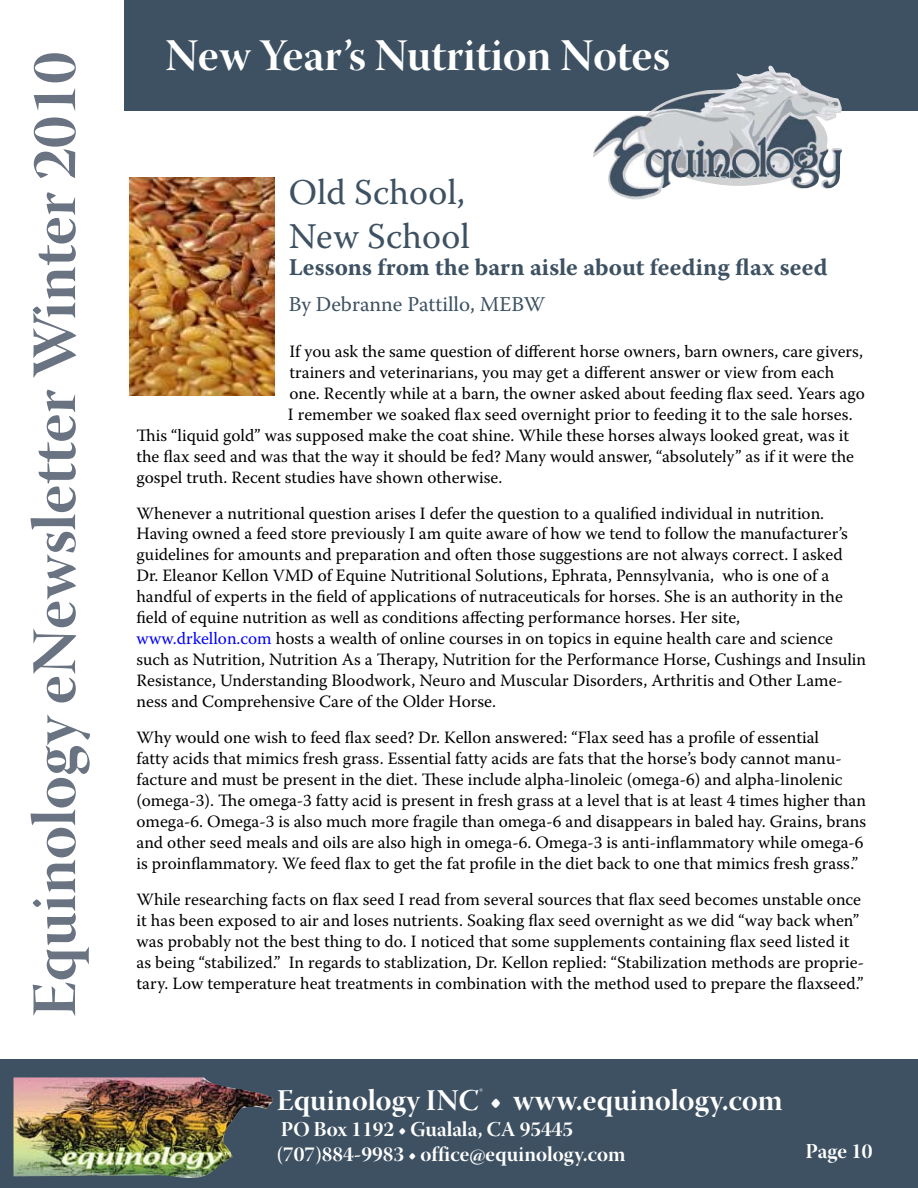
<style>
.page{position:relative;width:918px;height:1188px;background:#fff}
.page>*{position:absolute;margin:0;border:0;box-sizing:border-box;transform-origin:0 0}
.t1{font:63px "Warnock Pro Bold Disp";color:#697382}
.t2{font:45px "Warnock Pro Bold Disp";color:#fff}
.t3{font:36px/43.2px "Warnock Pro";color:#3d5162}
.t4{font:30px "Warnock Pro Bold Disp";letter-spacing:.005em;color:#fff}
.t5{font:700 24px "Warnock Pro";letter-spacing:.005em;color:#3d5162}
.t6{font:21px/25.2px "Warnock Pro Bold Disp";color:#fff}
.t7{font:21px "Warnock Pro";color:#3d5162}
.t8{font:17.25px/21px "Warnock Pro";color:#000}
.s1{color:#00f}
</style>
<div class="page">
<div style="left:0;top:1060px;width:918px;height:128px;background:#3e5162"></div>
<img style="left:14px;top:1077px;width:259px;height:101px">
<div style="left:124px;top:0;width:794px;height:111px;background:#3d5162"></div>
<img style="left:593px;top:66px;width:249px;height:133px">
<img style="left:129px;top:178px;width:146px;height:217px">
<h1 class="t1" style="left:16px;top:1017px;width:967px;rotate:-90deg">Equinology eNewsletter Winter 2010</h1>
<h2 class="t2" style="left:165px;top:28px;width:507px">New Year’s Nutrition Notes</h2>
<h3 class="t3" style="left:289px;top:170px;width:183px">Old School,<br>New School</h3>
<h3 class="t5" style="left:289px;top:252px;width:540px">Lessons from the barn aisle about feeding flax seed</h3>
<p class="t7" style="left:289px;top:291px;width:258px">By Debranne Pattillo, MEBW</p>
<p class="t8" style="left:290px;top:340px;width:575px">If you ask the same question of different horse owners, barn owners, care givers,</p>
<p class="t8" style="left:290px;top:361px;width:546px">trainers and veterinarians, you may get a different answer or view from each</p>
<p class="t8" style="left:290px;top:382px;width:577px">one. Recently while at a barn, the owner asked about feeding flax seed. Years ago</p>
<p class="t8" style="left:288px;top:403px;width:566px">I remember we soaked flax seed overnight prior to feeding it to the sale horses.</p>
<p class="t8" style="left:136px;top:424px;width:714px">This “liquid gold” was supposed make the coat shine. While these horses always looked great, was it</p>
<p class="t8" style="left:136px;top:445px;width:719px">the flax seed and was that the way it should be fed? Many would answer, “absolutely” as if it were the</p>
<p class="t8" style="left:136px;top:466px;width:367px">gospel truth. Recent studies have shown otherwise.</p>
<p class="t8" style="left:136px;top:502px;width:731px">Whenever a nutritional question arises I defer the question to a qualified individual in nutrition.<br>Having owned a feed store previously I am quite aware of how we tend to follow the manufacturer’s guidelines for amounts and preparation and often those suggestions are not always correct. I asked Dr. Eleanor Kellon VMD of Equine Nutritional Solutions, Ephrata, Pennsylvania, who is one of a handful of experts in the field of applications of nutraceuticals for horses. She is an authority in the field of equine nutrition as well as conditions affecting performance horses. Her site, <span class="s1">www.drkellon.com</span> hosts a wealth of online courses in on topics in equine health care and science such as Nutrition, Nutrition As a Therapy, Nutrition for the Performance Horse, Cushings and Insulin Resistance, Understanding Bloodwork, Neuro and Muscular Disorders, Arthritis and Other Lame&shy;ness and Comprehensive Care of the Older Horse.</p>
<p class="t8" style="left:136px;top:727px;width:731px">Why would one wish to feed flax seed? Dr. Kellon answered: “Flax seed has a profile of essential<br>fatty acids that mimics fresh grass. Essential fatty acids are fats that the horse’s body cannot manu&shy;facture and must be present in the diet. These include alpha-linoleic (omega-6) and alpha-linolenic (omega-3). The omega-3 fatty acid is present in fresh grass at a level that is at least 4 times higher than omega-6. Omega-3 is also much more fragile than omega-6 and disappears in baled hay. Grains, brans and other seed meals and oils are also high in omega-6. Omega-3 is anti-inflammatory while omega-6 is proinflammatory. We feed flax to get the fat profile in the diet back to one that mimics fresh grass.”</p>
<p class="t8" style="left:136px;top:889px;width:729px">While researching facts on flax seed I read from several sources that flax seed becomes unstable once it has been exposed to air and loses nutrients. Soaking flax seed overnight as we did “way back when” was probably not the best thing to do. I noticed that some supplements containing flax seed listed it as being “stabilized.” In regards to stablization, Dr. Kellon replied: “Stabilization methods are proprie&shy;tary. Low temperature heat treatments in combination with the method used to prepare the flaxseed.”</p>
<h3 class="t4" style="left:277px;top:1082px;width:507px">Equinology INC<sup>®</sup> • www.equinology.com</h3>
<p class="t6" style="left:277px;top:1116px;width:350px">PO Box 1192 • Gualala, CA 95445 (707)884-9983 • office@equinology.com</p>
<p class="t6" style="left:806px;top:1138px;width:68px">Page 10</p>
</div>
